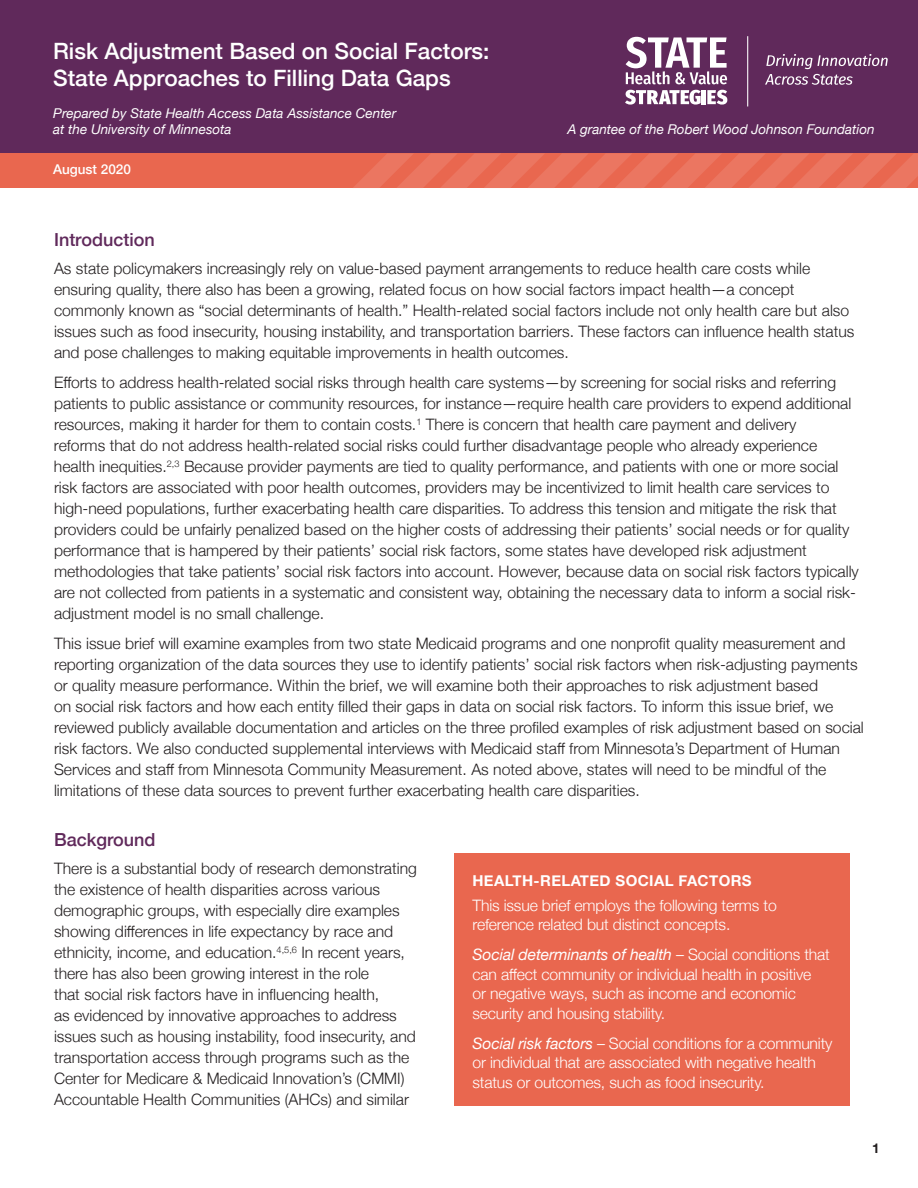
<style>
.page{position:relative;width:918px;height:1188px;background:#fff}
.page>*{position:absolute;margin:0;border:0;box-sizing:border-box;transform-origin:0 0}
.Brief_Title{font:500 22.5px/27px "Helvetica Neue";color:#fff}
.t1{font:500 18px "Helvetica Neue";color:#60295b}
.body_copy__new{font:300 15.75px/21px "Helvetica Neue";color:#231f20}
.Pink_Box_body{font:300 15.75px/19.5px "Helvetica Neue";letter-spacing:-.01em;color:#fff}
.Pink_Box_H1{font:700 15px "Helvetica Neue";letter-spacing:.025em;color:#fff}
.Brief_Title-2{font:italic 13.5px/16.2px "Helvetica Neue";color:#fff}
.Author__new{font:italic 13.5px "Helvetica Neue";color:#fff}
.Publish_Date__new{font:500 13.5px "Helvetica Neue";color:#fff}
.t2{font:700 13.5px "Helvetica Neue";color:#231f20}
.s1{font-weight:400;font-style:italic}
</style>
<div class="page">
<div style="left:0;top:0;width:918px;height:165px;background:#60295b"></div>
<div style="left:0;top:153px;width:918px;height:35px;background:#e9674f"></div>
<svg style="left:353px;top:153px;width:565px;height:35px"></svg>
<hr style="left:747px;top:36px;width:1px;height:70px;background:#fff">
<svg style="left:765px;top:54px;width:123px;height:31px"></svg>
<svg style="left:626px;top:37px;width:101px;height:47px"></svg>
<svg style="left:625px;top:90px;width:76px;height:15px"></svg>
<hr style="left:702px;top:90px;width:4px;height:14px;background:#fff">
<svg style="left:707px;top:90px;width:20px;height:15px"></svg>
<div style="left:454px;top:853px;width:396px;height:253px;background:#e9674f"></div>
<p class="Brief_Title" style="left:53px;top:36px;width:438px">Risk Adjustment Based on Social Factors:<br>State Approaches to Filling Data Gaps</p>
<p class="Brief_Title-2" style="left:53px;top:106px;width:345px">Prepared by State Health Access Data Assistance Center at the University of Minnesota</p>
<p class="Publish_Date__new" style="left:53px;top:158px;width:79px">August 2020</p>
<p class="Author__new" style="left:567px;top:120px;width:309px">A grantee of the Robert Wood Johnson Foundation</p>
<h1 class="t1" style="left:54px;top:226px;width:102px">Introduction</h1>
<p class="body_copy__new" style="left:54px;top:257px;width:802px">As state policymakers increasingly rely on value-based payment arrangements to reduce health care costs while ensuring quality, there also has been a growing, related focus on how social factors impact health—a concept commonly known as “social determinants of health.” Health-related social factors include not only health care but also issues such as food insecurity, housing instability, and transportation barriers. These factors can influence health status and pose challenges to making equitable improvements in health outcomes.</p>
<p class="body_copy__new" style="left:54px;top:371px;width:806px">Efforts to address health-related social risks through health care systems—by screening for social risks and referring patients to public assistance or community resources, for instance—require health care providers to expend additional resources, making it harder for them to contain costs.<sup>1</sup> There is concern that health care payment and delivery<br>reforms that do not address health-related social risks could further disadvantage people who already experience health inequities.<sup>2,3</sup> Because provider payments are tied to quality performance, and patients with one or more social risk factors are associated with poor health outcomes, providers may be incentivized to limit health care services to high-need populations, further exacerbating health care disparities. To address this tension and mitigate the risk that providers could be unfairly penalized based on the higher costs of addressing their patients’ social needs or for quality performance that is hampered by their patients’ social risk factors, some states have developed risk adjustment methodologies that take patients’ social risk factors into account. However, because data on social risk factors typically are not collected from patients in a systematic and consistent way, obtaining the necessary data to inform a social risk&shy;adjustment model is no small challenge.</p>
<p class="body_copy__new" style="left:54px;top:632px;width:811px">This issue brief will examine examples from two state Medicaid programs and one nonprofit quality measurement and reporting organization of the data sources they use to identify patients’ social risk factors when risk-adjusting payments or quality measure performance. Within the brief, we will examine both their approaches to risk adjustment based<br>on social risk factors and how each entity filled their gaps in data on social risk factors. To inform this issue brief, we reviewed publicly available documentation and articles on the three profiled examples of risk adjustment based on social risk factors. We also conducted supplemental interviews with Medicaid staff from Minnesota’s Department of Human Services and staff from Minnesota Community Measurement. As noted above, states will need to be mindful of the limitations of these data sources to prevent further exacerbating health care disparities.</p>
<h1 class="t1" style="left:54px;top:825px;width:103px">Background</h1>
<p class="body_copy__new" style="left:54px;top:857px;width:364px">There is a substantial body of research demonstrating the existence of health disparities across various demographic groups, with especially dire examples showing differences in life expectancy by race and ethnicity, income, and education.<sup>4,5,6</sup> In recent years, there has also been growing interest in the role<br>that social risk factors have in influencing health,<br>as evidenced by innovative approaches to address issues such as housing instability, food insecurity, and transportation access through programs such as the Center for Medicare &amp; Medicaid Innovation’s (CMMI)<br>Accountable Health Communities (AHCs) and similar</p>
<p class="Pink_Box_H1" style="left:472px;top:869px;width:281px">HEALTH-RELATED SOCIAL FACTORS</p>
<p class="Pink_Box_body" style="left:472px;top:894px;width:306px">This issue brief employs the following terms to reference related but distinct concepts.</p>
<p class="Pink_Box_body" style="left:472px;top:944px;width:359px"><span class="s1">Social determinants of health</span> – Social conditions that can affect community or individual health in positive<br>or negative ways, such as income and economic security and housing stability.</p>
<p class="Pink_Box_body" style="left:472px;top:1032px;width:362px"><span class="s1">Social risk factors</span> – Social conditions for a community or individual that are associated with negative health status or outcomes, such as food insecurity.</p>
<p class="t2" style="left:872px;top:1137px;width:9px">1</p>
</div>
